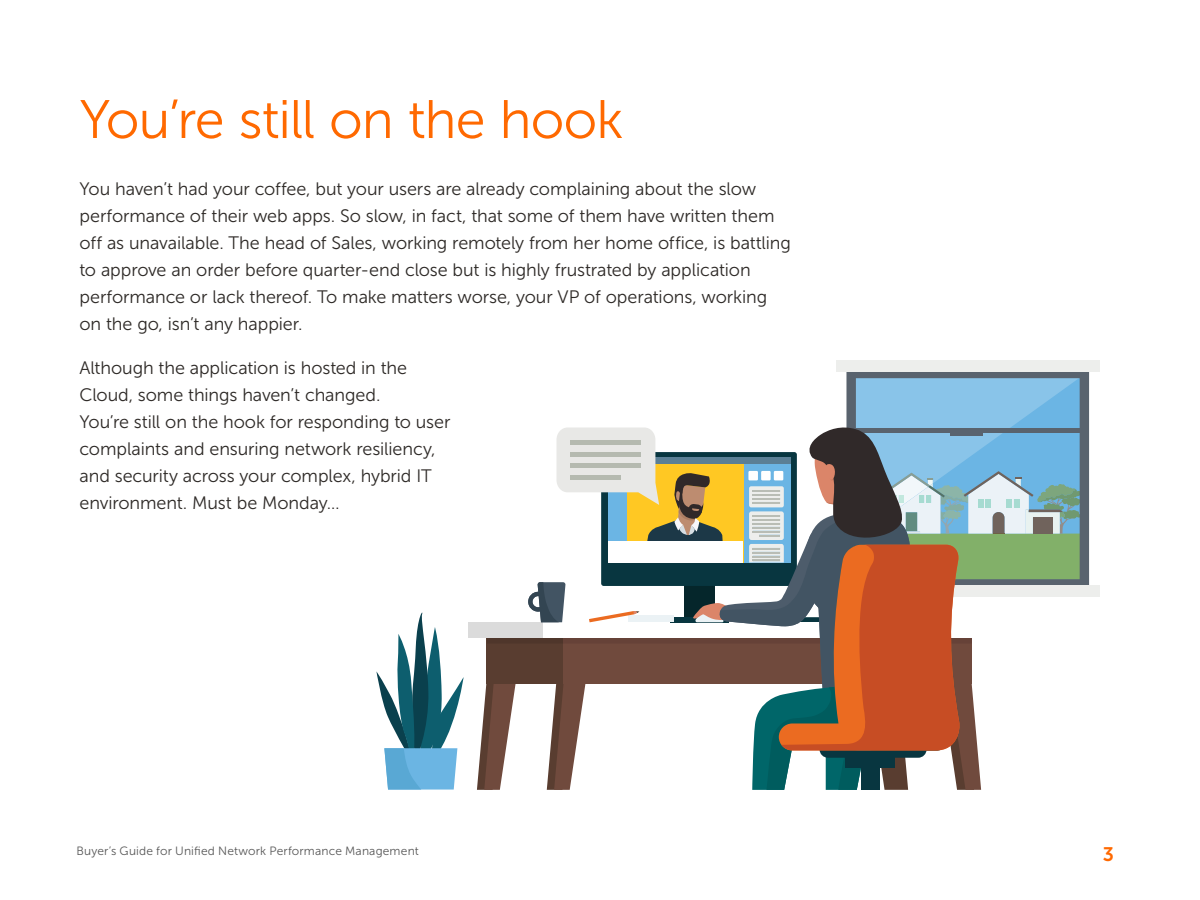
<style>
.page{position:relative;width:1200px;height:900px;background:#fff}
.page>*{position:absolute;margin:0;border:0;box-sizing:border-box;transform-origin:0 0}
.Section_title-ct{font:54px "Museo Sans 300";letter-spacing:-.015em;color:#ff6900}
.t1{font:19.5px "Museo Sans 700";color:#ff6900}
.body_copy-ct{font:18px/27px "Museo Sans 300";letter-spacing:-.005em;color:#2d2926}
.Section_title-ct-2{font:18px/27px "Museo Sans 300";letter-spacing:-.005em;color:#2d2926}
.t2{font:12px "Museo Sans 300";letter-spacing:.015em;color:#575757}
</style>
<div class="page">
<svg style="left:846px;top:372px;width:243px;height:213px"></svg>
<hr style="left:850px;top:429px;width:236px;height:4px;background:#59636e">
<div style="left:836px;top:360px;width:264px;height:12px;background:#edeeec"></div>
<div style="left:836px;top:585px;width:264px;height:12px;background:#edeeec"></div>
<svg style="left:477px;top:374px;width:608px;height:416px"></svg>
<hr style="left:571px;top:441px;width:70px;height:4px;background:#b5bab0">
<div style="left:571px;top:452px;width:70px;height:5px;background:#b5bab0"></div>
<hr style="left:571px;top:464px;width:70px;height:4px;background:#b5bab0">
<div style="left:571px;top:475px;width:50px;height:5px;background:#b5bab0"></div>
<svg style="left:376px;top:612px;width:88px;height:178px"></svg>
<p class="Section_title-ct" style="left:80px;top:90px;width:545px">You’re still on the hook</p>
<p class="body_copy-ct" style="left:80px;top:175px;width:713px">You haven’t had your coffee, but your users are already complaining about the slow performance of their web apps. So slow, in fact, that some of them have written them off as unavailable. The head of Sales, working remotely from her home office, is battling to approve an order before quarter-end close but is highly frustrated by application performance or lack thereof. To make matters worse, your VP of operations, working on the go, isn’t any happier.</p>
<p class="Section_title-ct-2" style="left:80px;top:354px;width:372px">Although the application is hosted in the Cloud, some things haven’t changed.<br>You’re still on the hook for responding to user complaints and ensuring network resiliency, and security across your complex, hybrid IT environment. Must be Monday…</p>
<p class="t2" style="left:76px;top:844px;width:344px">Buyer’s Guide for Unified Network Performance Management</p>
<p class="t1" style="left:1103px;top:843px;width:13px">3</p>
</div>
